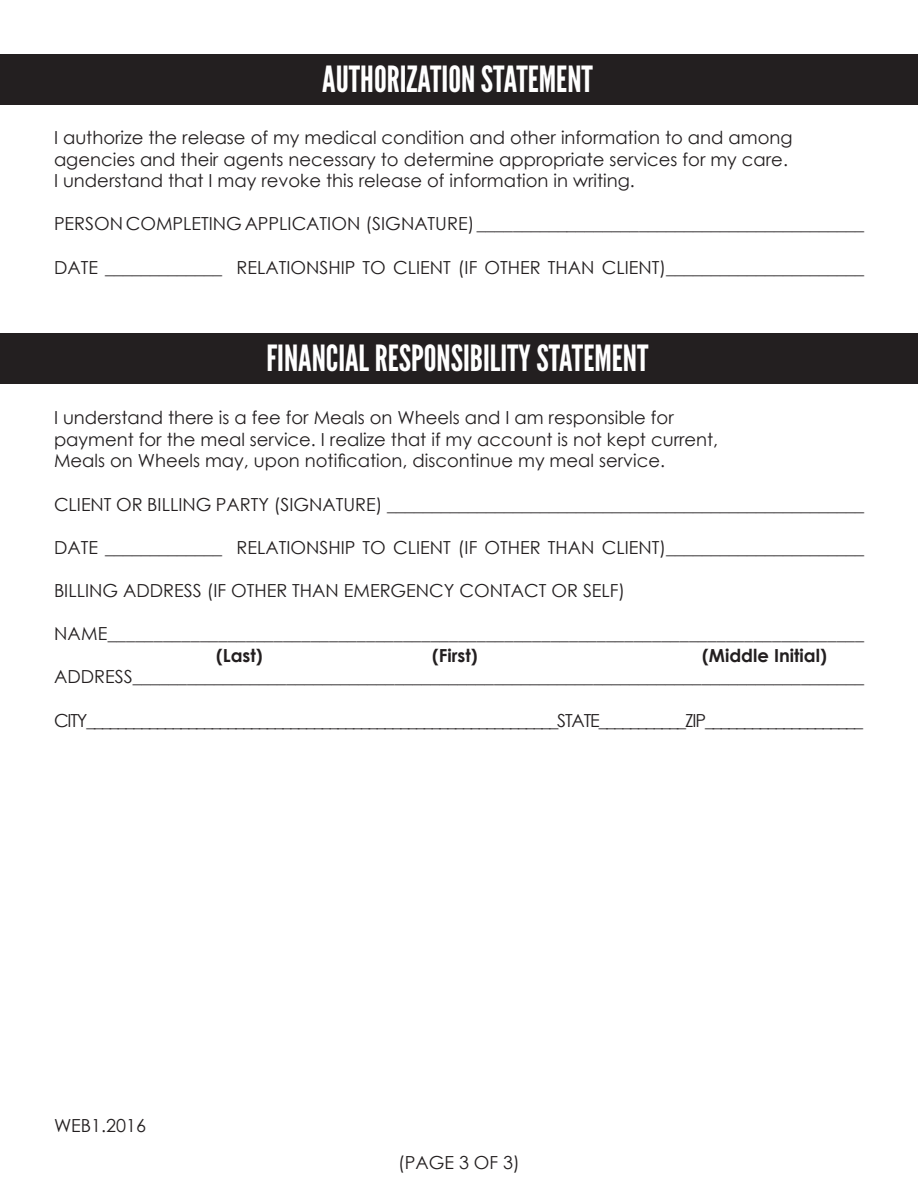
<style>
.page{position:relative;width:918px;height:1188px;background:#fff}
.page>*{position:absolute;margin:0;border:0;box-sizing:border-box;transform-origin:0 0}
.t1{font:36px "League Gothic";color:#fff}
.t2{font:18px "Century Gothic";color:#231f20}
.t3{font:18px "Century Gothic";letter-spacing:-.065em;color:#231f20}
.t4{font:700 18px "Century Gothic";color:#231f20}
</style>
<div class="page">
<div style="left:0;top:54px;width:918px;height:50px;background:#231f20"></div>
<div style="left:0;top:333px;width:918px;height:50px;background:#231f20"></div>
<p class="t1" style="left:322px;top:58px;width:272px">AUTHORIZATION STATEMENT</p>
<p class="t2" style="left:54px;top:125px;width:740px">I authorize the release of my medical condition and other information to and among</p>
<p class="t2" style="left:54px;top:147px;width:735px">agencies and their agents necessary to determine appropriate services for my care.</p>
<p class="t2" style="left:54px;top:168px;width:582px">I understand that I may revoke this release of information in writing.</p>
<p class="t2" style="left:54px;top:211px;width:811px">PERSON COMPLETING APPLICATION (SIGNATURE) ___________________________________________</p>
<p class="t2" style="left:54px;top:255px;width:812px">DATE _____________ RELATIONSHIP TO CLIENT (IF OTHER THAN CLIENT)______________________</p>
<p class="t1" style="left:266px;top:337px;width:384px">FINANCIAL RESPONSIBILITY STATEMENT</p>
<p class="t2" style="left:54px;top:405px;width:621px">I understand there is a fee for Meals on Wheels and I am responsible for</p>
<p class="t2" style="left:54px;top:427px;width:666px">payment for the meal service. I realize that if my account is not kept current,</p>
<p class="t2" style="left:54px;top:448px;width:613px">Meals on Wheels may, upon notification, discontinue my meal service.</p>
<p class="t2" style="left:54px;top:492px;width:812px">CLIENT OR BILLING PARTY (SIGNATURE) _____________________________________________________</p>
<p class="t2" style="left:54px;top:535px;width:812px">DATE _____________ RELATIONSHIP TO CLIENT (IF OTHER THAN CLIENT)______________________</p>
<p class="t2" style="left:54px;top:578px;width:573px">BILLING ADDRESS (IF OTHER THAN EMERGENCY CONTACT OR SELF)</p>
<p class="t2" style="left:54px;top:621px;width:812px">NAME__________________________________________________________________________________</p>
<p class="t4" style="left:216px;top:642px;width:48px">(Last)</p>
<p class="t4" style="left:432px;top:642px;width:47px">(First)</p>
<p class="t4" style="left:702px;top:642px;width:126px">(Middle Initial)</p>
<p class="t2" style="left:54px;top:664px;width:812px">ADDRESS_________________________________________________________________________________</p>
<p class="t3" style="left:54px;top:708px;width:811px">CITY____________________________________________________________STATE___________ZIP____________________</p>
<p class="t2" style="left:54px;top:1113px;width:94px">WEB1.2016</p>
<p class="t2" style="left:398px;top:1150px;width:123px">(PAGE 3 OF 3)</p>
</div>
